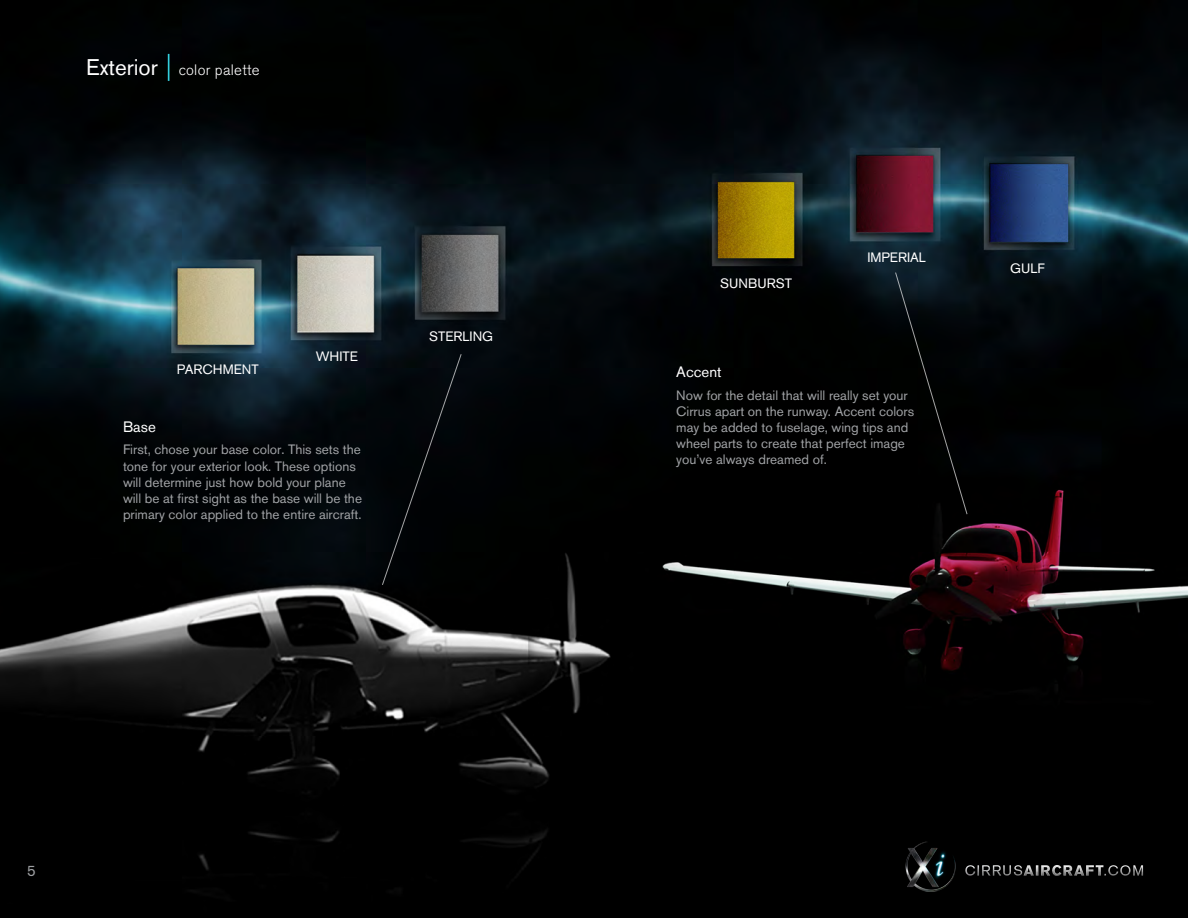
<style>
.page{position:relative;width:1188px;height:918px;background:#fff}
.page>*{position:absolute;margin:0;border:0;box-sizing:border-box;transform-origin:0 0}
.t1{font:300 15px "Akzidenz Grotesk BQ";letter-spacing:.02em;color:#fff}
.t2{font:15px "Akzidenz Grotesk BQ";color:#fff}
.t3{font:15px "Akzidenz Grotesk BQ";color:#9d9fa2}
.t4{font:13.5px/16.2px "Akzidenz Grotesk BQ";color:#a1a3a6}
.t5{font:13.5px "Akzidenz Grotesk BQ";color:#fff}
.s1{font-weight:400;font-size:22.5px}
.s2{font-family:"Helvetica Neue";font-size:27px;color:#3ae9f8}
</style>
<div class="page">
<img style="left:0;top:0;width:1188px;height:918px">
<div style="left:381px;top:353px;width:81px;height:233px;background:#010407"></div>
<svg style="left:895px;top:272px;width:73px;height:243px;background:#040708"></svg>
<img style="left:875px;top:828px;width:281px;height:84px">
<p class="t1" style="left:86px;top:61px;width:175px"><span class="s1">Exterior</span> <span class="s2">|</span> color palette</p>
<p class="t5" style="left:177px;top:362px;width:83px">PARCHMENT</p>
<p class="t5" style="left:316px;top:348px;width:44px">WHITE</p>
<p class="t2" style="left:123px;top:417px;width:34px">Base</p>
<p class="t4" style="left:123px;top:442px;width:241px">First, chose your base color. This sets the tone for your exterior look. These options will determine just how bold your plane will be at first sight as the base will be the primary color applied to the entire aircraft.</p>
<p class="t5" style="left:429px;top:329px;width:66px">STERLING</p>
<p class="t3" style="left:27px;top:861px;width:10px">5</p>
<p class="t5" style="left:720px;top:275px;width:73px">SUNBURST</p>
<p class="t5" style="left:867px;top:249px;width:60px">IMPERIAL</p>
<p class="t2" style="left:676px;top:362px;width:47px">Accent</p>
<p class="t4" style="left:676px;top:387px;width:240px">Now for the detail that will really set your Cirrus apart on the runway. Accent colors may be added to fuselage, wing tips and wheel parts to create that perfect image you’ve always dreamed of.</p>
<p class="t5" style="left:1010px;top:260px;width:36px">GULF</p>
</div>
